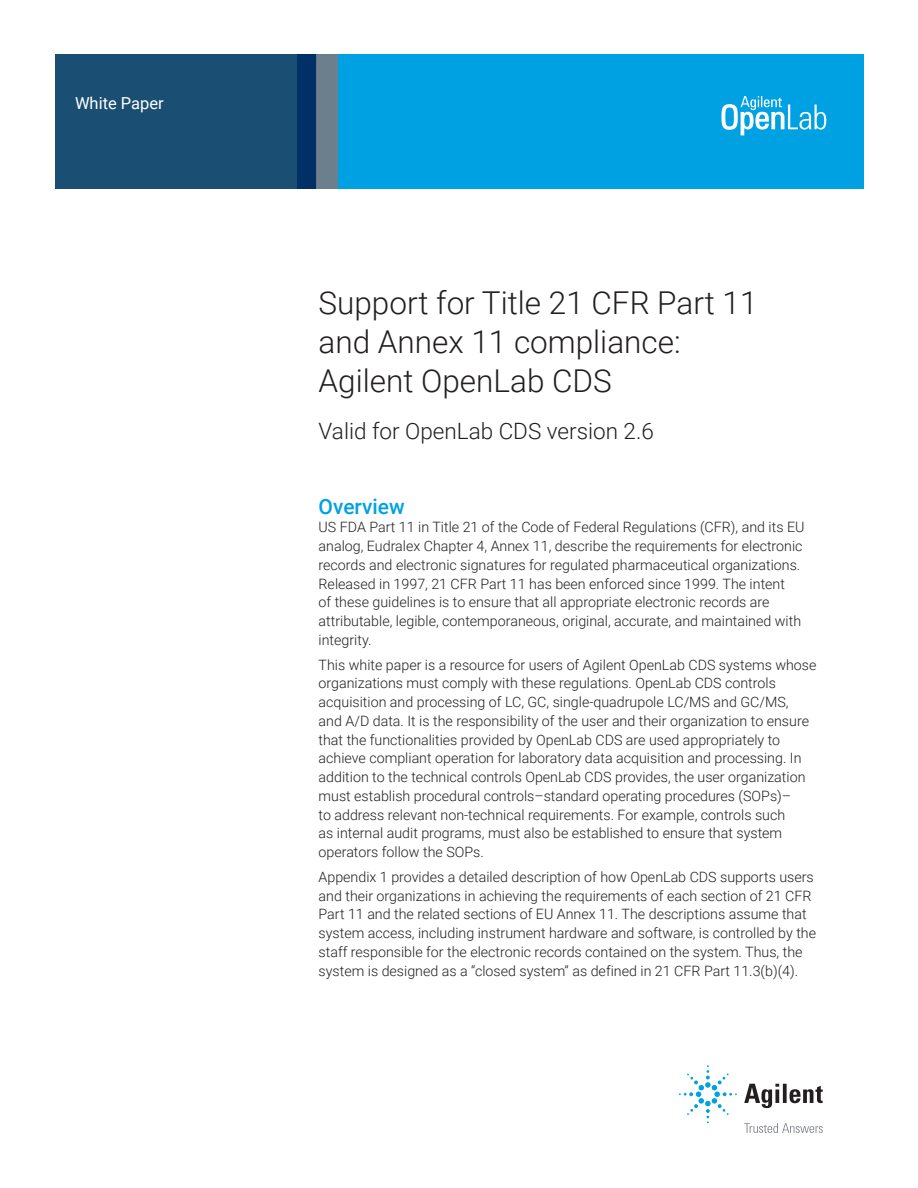
<style>
.page{position:relative;width:918px;height:1188px;background:#fff}
.page>*{position:absolute;margin:0;border:0;box-sizing:border-box;transform-origin:0 0}
.DATA_headline{font:300 31.5px/39px "Roboto";color:#231f20}
.DATA_subhead_large_b{font:300 22.5px "Roboto";color:#231f20}
.DATA_subhead_large_b-2{font:500 21px "Roboto";color:#00a1e3}
.DATA_header{font:16.5px "Roboto";color:#fff}
.DATA_text_black{font:300 14.25px/18.8px "Roboto";color:#231f20}
</style>
<div class="page">
<div style="left:297px;top:54px;width:567px;height:134px;background:#00a1e3"></div>
<svg style="left:55px;top:54px;width:261px;height:135px;background:#184b71"></svg>
<div style="left:316px;top:54px;width:22px;height:135px;background:#6b808c"></div>
<svg style="left:744px;top:1084px;width:79px;height:24px"></svg>
<svg style="left:679px;top:1065px;width:58px;height:58px"></svg>
<svg style="left:744px;top:1123px;width:79px;height:10px"></svg>
<svg style="left:721px;top:96px;width:105px;height:39px"></svg>
<p class="DATA_header" style="left:75px;top:91px;width:90px">White Paper</p>
<p class="DATA_headline" style="left:319px;top:282px;width:440px">Support for Title 21 CFR Part 11 and Annex 11 compliance:<br>Agilent OpenLab CDS</p>
<p class="DATA_subhead_large_b" style="left:319px;top:416px;width:337px">Valid for OpenLab CDS version 2.6</p>
<p class="DATA_subhead_large_b-2" style="left:319px;top:491px;width:88px">Overview</p>
<p class="DATA_text_black" style="left:319px;top:517px;width:487px">US FDA Part 11 in Title 21 of the Code of Federal Regulations (CFR), and its EU analog, Eudralex Chapter 4, Annex 11, describe the requirements for electronic records and electronic signatures for regulated pharmaceutical organizations.<br>Released in 1997, 21 CFR Part 11 has been enforced since 1999. The intent<br>of these guidelines is to ensure that all appropriate electronic records are attributable, legible, contemporaneous, original, accurate, and maintained with integrity.</p>
<p class="DATA_text_black" style="left:319px;top:655px;width:499px">This white paper is a resource for users of Agilent OpenLab CDS systems whose organizations must comply with these regulations. OpenLab CDS controls acquisition and processing of LC, GC, single-quadrupole LC/MS and GC/MS,<br>and A/D data. It is the responsibility of the user and their organization to ensure that the functionalities provided by OpenLab CDS are used appropriately to achieve compliant operation for laboratory data acquisition and processing. In addition to the technical controls OpenLab CDS provides, the user organization must establish procedural controls–standard operating procedures (SOPs)–<br>to address relevant non-technical requirements. For example, controls such<br>as internal audit programs, must also be established to ensure that system operators follow the SOPs.</p>
<p class="DATA_text_black" style="left:319px;top:867px;width:499px">Appendix 1 provides a detailed description of how OpenLab CDS supports users and their organizations in achieving the requirements of each section of 21 CFR Part 11 and the related sections of EU Annex 11. The descriptions assume that system access, including instrument hardware and software, is controlled by the staff responsible for the electronic records contained on the system. Thus, the system is designed as a “closed system” as defined in 21 CFR Part 11.3(b)(4).</p>
</div>
